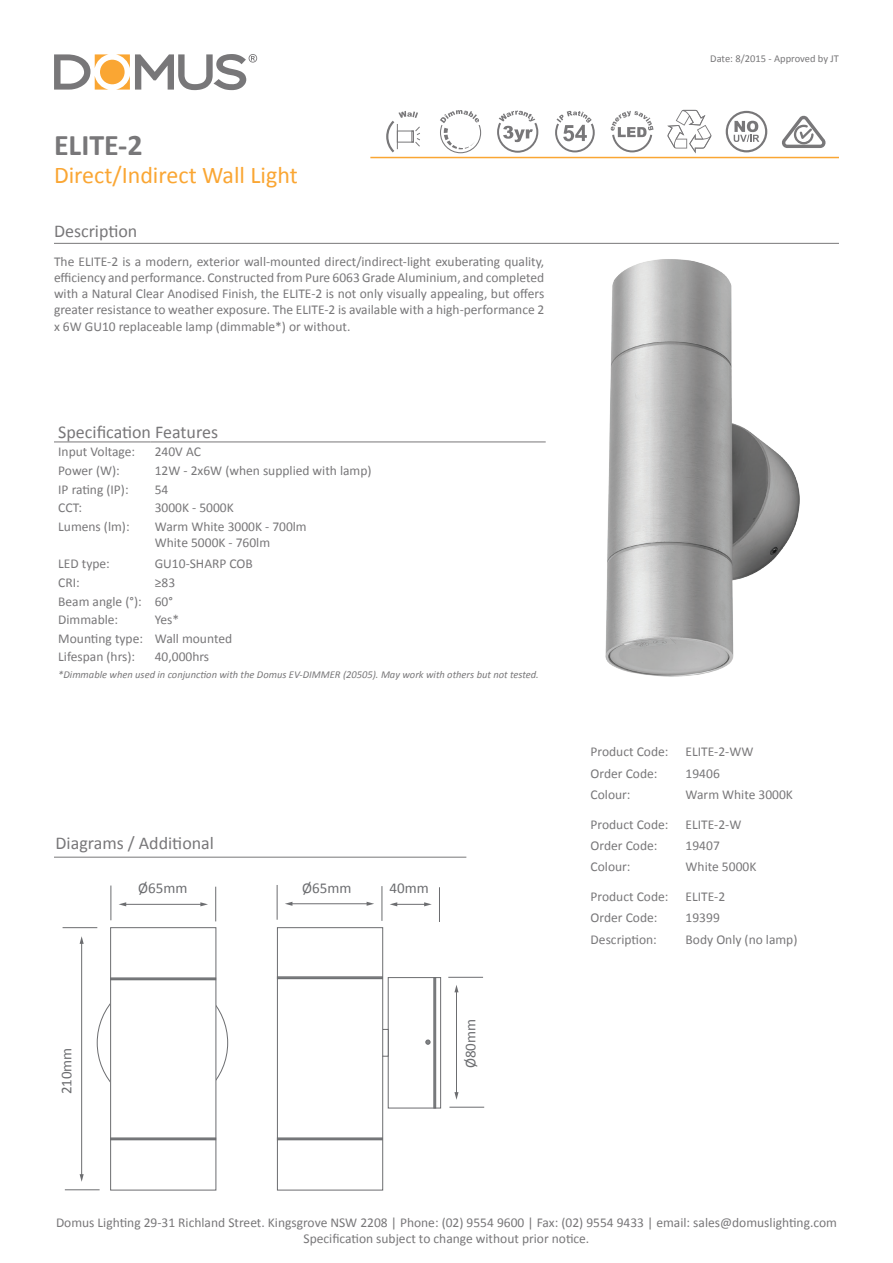
<style>
.page{position:relative;width:893px;height:1263px;background:#fff}
.page>*{position:absolute;margin:0;border:0;box-sizing:border-box;transform-origin:0 0}
.t1{font:700 30px "Calibri";color:#787779}
.t2{font:24px "Calibri";color:#faa633}
.t3{font:18px "Calibri";color:#787779}
.t4{font:15px "Calibri";color:#6c6d70}
.t5{font:13.5px/16.2px "Calibri";color:#787779}
.t6{font:italic 10.5px "Calibri";color:#787779}
.t7{font:10.5px "Calibri";color:#787779}
</style>
<div class="page">
<svg style="left:54px;top:54px;width:55px;height:36px"></svg>
<svg style="left:116px;top:54px;width:141px;height:36px"></svg>
<div style="left:100px;top:60px;width:25px;height:24px;background:#faa633;border-radius:50%"></div>
<hr style="left:370px;top:157px;width:469px;height:1px;background:#faa633">
<hr style="left:63px;top:927px;width:34px;height:1px;background:#6c6d70">
<hr style="left:65px;top:1189px;width:35px;height:1px;background:#6c6d70">
<hr style="left:81px;top:942px;width:1px;height:233px;background:#6c6d70">
<svg style="left:80px;top:936px;width:4px;height:8px"></svg>
<svg style="left:80px;top:1174px;width:4px;height:8px"></svg>
<hr style="left:215px;top:887px;width:1px;height:34px;background:#6c6d70">
<hr style="left:111px;top:885px;width:1px;height:35px;background:#6c6d70">
<hr style="left:125px;top:904px;width:77px;height:1px;background:#6c6d70">
<svg style="left:119px;top:902px;width:7px;height:4px"></svg>
<svg style="left:200px;top:902px;width:8px;height:4px"></svg>
<svg style="left:97px;top:977px;width:131px;height:131px"></svg>
<div style="left:111px;top:928px;width:105px;height:262px;background:#fff"></div>
<div style="left:110px;top:927px;width:106px;height:263px;border:1px solid #6c6d70"></div>
<div style="left:110px;top:977px;width:106px;height:3px;border:1px solid #6c6d70"></div>
<div style="left:110px;top:1137px;width:106px;height:3px;border:1px solid #6c6d70"></div>
<div style="left:277px;top:927px;width:106px;height:263px;border:1px solid #6c6d70"></div>
<div style="left:277px;top:976px;width:106px;height:3px;border:1px solid #6c6d70"></div>
<div style="left:277px;top:1137px;width:106px;height:3px;border:1px solid #6c6d70"></div>
<div style="left:388px;top:977px;width:53px;height:131px;border:1px solid #6c6d70"></div>
<div style="left:433px;top:977px;width:3px;height:131px;border:1px solid #6c6d70"></div>
<svg style="left:425px;top:1039px;width:5px;height:6px"></svg>
<hr style="left:448px;top:977px;width:35px;height:1px;background:#6c6d70">
<hr style="left:449px;top:1107px;width:35px;height:1px;background:#6c6d70">
<hr style="left:456px;top:991px;width:1px;height:102px;background:#6c6d70">
<svg style="left:454px;top:1092px;width:5px;height:8px"></svg>
<svg style="left:454px;top:985px;width:5px;height:7px"></svg>
<hr style="left:382px;top:886px;width:1px;height:35px;background:#6c6d70">
<hr style="left:277px;top:885px;width:1px;height:35px;background:#6c6d70">
<hr style="left:291px;top:903px;width:77px;height:1px;background:#6c6d70">
<svg style="left:285px;top:902px;width:7px;height:4px"></svg>
<svg style="left:367px;top:902px;width:7px;height:4px"></svg>
<hr style="left:439px;top:887px;width:1px;height:35px;background:#6c6d70">
<hr style="left:396px;top:904px;width:30px;height:1px;background:#6c6d70">
<svg style="left:390px;top:902px;width:7px;height:4px"></svg>
<svg style="left:424px;top:902px;width:8px;height:4px"></svg>
<div style="left:382px;top:1029px;width:7px;height:27px;border:1px solid #6c6d70"></div>
<hr style="left:54px;top:243px;width:785px;height:1px;background:#787779">
<hr style="left:54px;top:857px;width:412px;height:1px;background:#787779">
<svg style="left:611px;top:111px;width:43px;height:41px"></svg>
<svg style="left:667px;top:110px;width:44px;height:43px"></svg>
<svg style="left:726px;top:111px;width:41px;height:41px"></svg>
<svg style="left:782px;top:115px;width:44px;height:33px"></svg>
<svg style="left:555px;top:111px;width:40px;height:41px"></svg>
<svg style="left:497px;top:111px;width:41px;height:42px"></svg>
<svg style="left:386px;top:111px;width:34px;height:41px"></svg>
<hr style="left:54px;top:442px;width:97px;height:1px;background:#787779">
<hr style="left:151px;top:442px;width:395px;height:1px;background:#787779">
<img style="left:562px;top:242px;width:276px;height:435px">
<svg style="left:440px;top:110px;width:41px;height:43px"></svg>
<h1 class="t1" style="left:54px;top:126px;width:90px">ELITE-2</h1>
<h2 class="t2" style="left:54px;top:160px;width:245px">Direct/Indirect Wall Light</h2>
<h3 class="t3" style="left:54px;top:220px;width:85px">Description</h3>
<p class="t5" style="left:54px;top:253px;width:492px;text-align:justify">The ELITE-2 is a modern, exterior wall-mounted direct/indirect-light exuberating quality, efficiency and performance. Constructed from Pure 6063 Grade Aluminium, and completed with a Natural Clear Anodised Finish, the ELITE-2 is not only visually appealing, but offers greater resistance to weather exposure. The ELITE-2 is available with a high-performance 2 x 6W GU10 replaceable lamp (dimmable*) or without.</p>
<h3 class="t3" style="left:58px;top:420px;width:161px">Specification Features</h3>
<p class="t5" style="left:58px;top:444px;width:78px">Input Voltage:</p>
<p class="t5" style="left:155px;top:444px;width:48px">240V AC</p>
<p class="t5" style="left:58px;top:462px;width:63px">Power (W):</p>
<p class="t5" style="left:155px;top:462px;width:218px">12W - 2x6W (when supplied with lamp)</p>
<p class="t5" style="left:58px;top:481px;width:72px">IP rating (IP):</p>
<p class="t5" style="left:155px;top:481px;width:15px">54</p>
<p class="t5" style="left:58px;top:500px;width:25px">CCT:</p>
<p class="t5" style="left:155px;top:500px;width:81px">3000K - 5000K</p>
<p class="t5" style="left:58px;top:518px;width:73px">Lumens (lm):</p>
<p class="t5" style="left:155px;top:518px;width:153px">Warm White 3000K - 700lm<br>White 5000K - 760lm</p>
<p class="t5" style="left:58px;top:556px;width:53px">LED type:</p>
<p class="t5" style="left:155px;top:556px;width:100px">GU10-SHARP COB</p>
<p class="t5" style="left:58px;top:574px;width:23px">CRI:</p>
<p class="t5" style="left:58px;top:573px;width:118px;line-height:18.6px;text-indent:97px">≥83<br>Beam angle (°): 60°<br>Dimmable:</p>
<p class="t5" style="left:58px;top:610px;width:175px;line-height:18.6px;text-indent:97px">Yes*<br>Mounting type: Wall mounted<br>Lifespan (hrs):</p>
<p class="t5" style="left:155px;top:649px;width:56px">40,000hrs</p>
<p class="t6" style="left:58px;top:667px;width:482px">*Dimmable when used in conjunction with the Domus EV-DIMMER (20505). May work with others but not tested.</p>
<h3 class="t3" style="left:56px;top:831px;width:160px">Diagrams / Additional</h3>
<p class="t4" style="left:57px;top:1094px;width:48px;rotate:-90deg">210mm</p>
<p class="t4" style="left:138px;top:879px;width:51px">Ø65mm</p>
<p class="t4" style="left:302px;top:879px;width:51px">Ø65mm</p>
<p class="t4" style="left:390px;top:879px;width:41px">40mm</p>
<p class="t4" style="left:461px;top:1068px;width:51px;rotate:-90deg">Ø80mm</p>
<p class="t7" style="left:710px;top:52px;width:130px">Date: 8/2015 - Approved by JT</p>
<p class="t5" style="left:591px;top:744px;width:79px">Product Code:</p>
<p class="t5" style="left:686px;top:744px;width:69px">ELITE-2-WW</p>
<p class="t5" style="left:591px;top:765px;width:68px">Order Code:</p>
<p class="t5" style="left:686px;top:765px;width:36px">19406</p>
<p class="t5" style="left:591px;top:786px;width:41px">Colour:</p>
<p class="t5" style="left:686px;top:786px;width:109px">Warm White 3000K</p>
<p class="t5" style="left:591px;top:816px;width:79px">Product Code:</p>
<p class="t5" style="left:686px;top:816px;width:57px">ELITE-2-W</p>
<p class="t5" style="left:591px;top:837px;width:68px">Order Code:</p>
<p class="t5" style="left:686px;top:837px;width:36px">19407</p>
<p class="t5" style="left:591px;top:859px;width:41px">Colour:</p>
<p class="t5" style="left:686px;top:859px;width:72px">White 5000K</p>
<p class="t5" style="left:591px;top:888px;width:79px">Product Code:</p>
<p class="t5" style="left:686px;top:888px;width:41px">ELITE-2</p>
<p class="t5" style="left:591px;top:910px;width:68px">Order Code:</p>
<p class="t5" style="left:686px;top:910px;width:36px">19399</p>
<p class="t5" style="left:591px;top:931px;width:68px">Description:</p>
<p class="t5" style="left:686px;top:931px;width:113px">Body Only (no lamp)</p>
<p class="t5" style="left:56px;top:1214px;width:782px;text-align:center">Domus Lighting 29-31 Richland Street. Kingsgrove NSW 2208 | Phone: (02) 9554 9600 | Fax: (02) 9554 9433 | email: sales@domuslighting.com<br>Specification subject to change without prior notice.</p>
</div>
